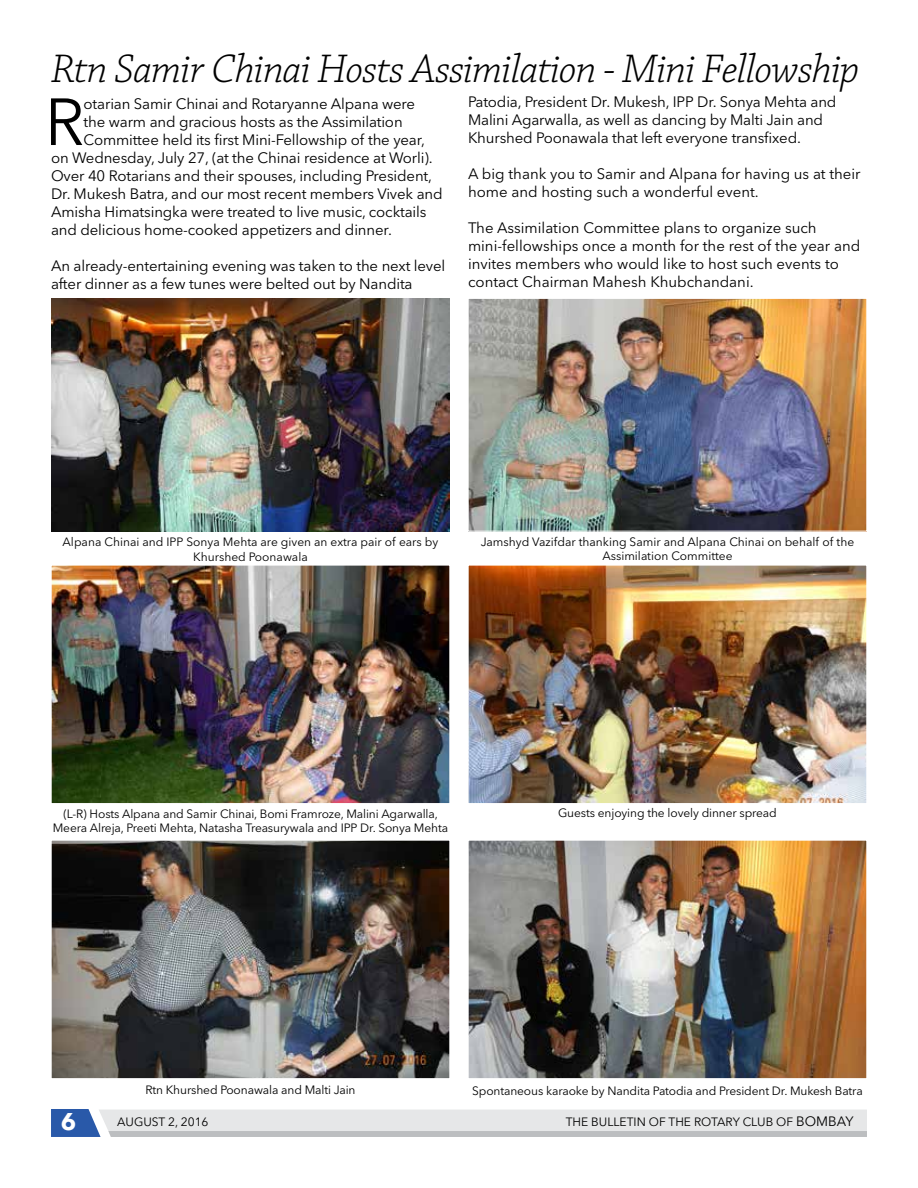
<style>
.page{position:relative;width:918px;height:1188px;background:#fff}
.page>*{position:absolute;margin:0;border:0;box-sizing:border-box;transform-origin:0 0}
.t1{font:65.85px "Avenir Next LT Pro";color:#000}
.t2{font:italic 300 42px "Chaparral Pro";letter-spacing:-.02em;color:#000}
.t3{font:700 24px "Avenir Next LT Pro";color:#fff}
.t4{font:15px/18px "Avenir Next LT Pro";letter-spacing:-.01em;color:#000}
.t5{font:12px/14.4px "Avenir Next LT Pro";letter-spacing:-.01em;color:#000;text-align:center}
.s1{font-size:13.5px}
</style>
<div class="page">
<svg style="left:51px;top:1109px;width:816px;height:28px;background:#d4d8dd"></svg>
<img style="left:53px;top:567px;width:395px;height:235px">
<div style="left:51px;top:565px;width:399px;height:239px;border:1px solid #fff"></div>
<img style="left:470px;top:567px;width:395px;height:235px">
<div style="left:468px;top:565px;width:399px;height:239px;border:1px solid #fff"></div>
<img style="left:53px;top:842px;width:395px;height:235px">
<div style="left:51px;top:840px;width:399px;height:239px;border:1px solid #fff"></div>
<img style="left:470px;top:842px;width:395px;height:235px">
<div style="left:468px;top:840px;width:399px;height:239px;border:1px solid #fff"></div>
<img style="left:470px;top:300px;width:395px;height:229px">
<div style="left:468px;top:298px;width:399px;height:233px;border:1px solid #fff"></div>
<img style="left:51px;top:298px;width:399px;height:234px">
<h2 class="t2" style="left:51px;top:46px;width:809px">Rtn Samir Chinai Hosts Assimilation - Mini Fellowship</h2>
<h1 class="t1" style="left:45px;top:83px;width:41px">R</h1>
<p class="t4" style="left:84px;top:95px;width:333px">otarian Samir Chinai and Rotaryanne Alpana were</p>
<p class="t4" style="left:468px;top:93px;width:370px">Patodia, President Dr. Mukesh, IPP Dr. Sonya Mehta and<br>Malini Agarwalla, as well as dancing by Malti Jain and<br>Khurshed Poonawala that left everyone transfixed.</p>
<p class="t4" style="left:468px;top:165px;width:394px">A big thank you to Samir and Alpana for having us at their home and hosting such a wonderful event.</p>
<p class="t4" style="left:468px;top:219px;width:394px">The Assimilation Committee plans to organize such mini-fellowships once a month for the rest of the year and invites members who would like to host such events to contact Chairman Mahesh Khubchandani.</p>
<p class="t4" style="left:84px;top:113px;width:321px">the warm and gracious hosts as the Assimilation</p>
<p class="t4" style="left:84px;top:131px;width:343px">Committee held its first Mini-Fellowship of the year,</p>
<p class="t4" style="left:51px;top:149px;width:383px">on Wednesday, July 27, (at the Chinai residence at Worli).</p>
<p class="t4" style="left:51px;top:167px;width:383px">Over 40 Rotarians and their spouses, including President,</p>
<p class="t4" style="left:51px;top:185px;width:393px">Dr. Mukesh Batra, and our most recent members Vivek and</p>
<p class="t4" style="left:51px;top:203px;width:377px">Amisha Himatsingka were treated to live music, cocktails</p>
<p class="t4" style="left:51px;top:221px;width:342px">and delicious home-cooked appetizers and dinner.</p>
<p class="t4" style="left:51px;top:257px;width:396px">An already-entertaining evening was taken to the next level after dinner as a few tunes were belted out by Nandita</p>
<p class="t5" style="left:63px;top:535px;width:377px">Alpana Chinai and IPP Sonya Mehta are given an extra pair of ears by<br>Khurshed Poonawala</p>
<p class="t5" style="left:481px;top:534px;width:375px">Jamshyd Vazifdar thanking Samir and Alpana Chinai on behalf of the<br>Assimilation Committee</p>
<p class="t5" style="left:53px;top:806px;width:397px">(L-R) Hosts Alpana and Samir Chinai, Bomi Framroze, Malini Agarwalla,<br>Meera Alreja, Preeti Mehta, Natasha Treasurywala and IPP Dr. Sonya Mehta</p>
<p class="t5" style="left:558px;top:806px;width:220px">Guests enjoying the lovely dinner spread</p>
<p class="t5" style="left:145px;top:1083px;width:212px">Rtn Khurshed Poonawala and Malti Jain</p>
<p class="t5" style="left:472px;top:1084px;width:392px">Spontaneous karaoke by Nandita Patodia and President Dr. Mukesh Batra</p>
<h3 class="t3" style="left:61px;top:1107px;width:17px">6</h3>
<p class="t5" style="left:117px;top:1115px;width:93px">August 2, 2016</p>
<p class="t5" style="left:566px;top:1115px;width:289px">The Bulletin of the Rotary Club of <span class="s1">Bombay</span></p>
</div>
